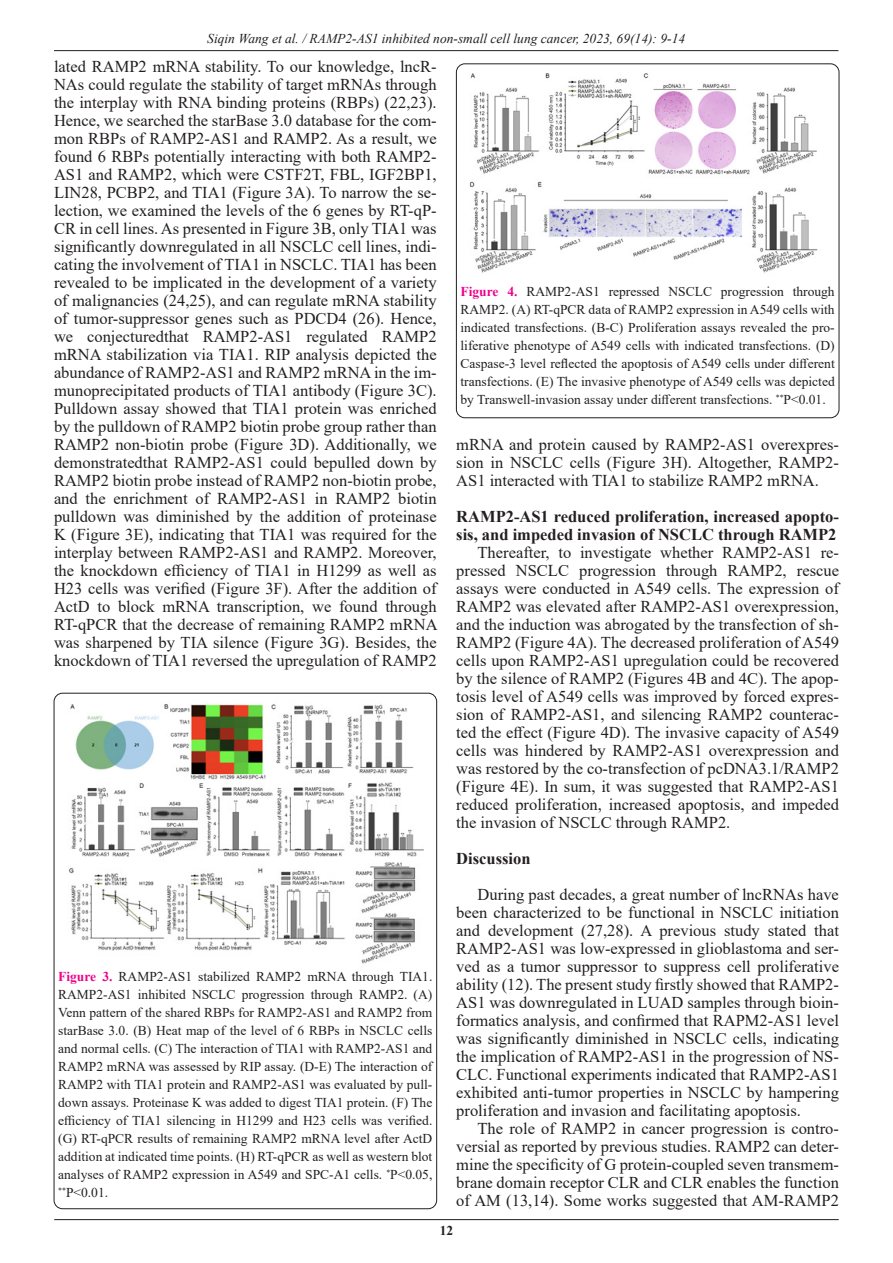
<style>
.page{position:relative;width:893px;height:1263px;background:#fff}
.page>*{position:absolute;margin:0;border:0;box-sizing:border-box;transform-origin:0 0}
.t1{font:16.5px/18px "Times New Roman";color:#231f20;text-align:justify}
.t2{font:700 16.5px/18px "Times New Roman";color:#231f20}
.t3{font:13.5px/18px "Times New Roman";color:#231f20;text-align:justify}
.t4{font:italic 13.5px "Times New Roman";color:#231f20}
.t5{font:700 13.5px "Times New Roman";color:#231f20}
.s1{font-weight:700;color:#ed028c}
</style>
<div class="page">
<hr style="left:54px;top:50px;width:784px;height:1px;background:#231f20">
<hr style="left:54px;top:1219px;width:785px;height:1px;background:#231f20">
<img style="left:68px;top:704px;width:356px;height:260px">
<div style="left:456px;top:64px;width:383px;height:354px;border:1px solid #231f20;border-radius:9px"></div>
<img style="left:469px;top:73px;width:349px;height:200px">
<p class="t4" style="left:207px;top:29px;width:479px">Siqin Wang et al. / RAMP2-AS1 inhibited non-small cell lung cancer, 2023, 69(14): 9-14</p>
<p class="t1" style="left:54px;top:57px;width:385px">lated RAMP2 mRNA stability. To our knowledge, lncR-NAs could regulate the stability of target mRNAs through the interplay with RNA binding proteins (RBPs) (22,23).<br>Hence, we searched the starBase 3.0 database for the com&shy;mon RBPs of RAMP2-AS1 and RAMP2. As a result, we found 6 RBPs potentially interacting with both RAMP2- AS1 and RAMP2, which were CSTF2T, FBL, IGF2BP1, LIN28, PCBP2, and TIA1 (Figure 3A). To narrow the se&shy;lection, we examined the levels of the 6 genes by RT-qP-CR in cell lines. As presented in Figure 3B, only TIA1 was significantly downregulated in all NSCLC cell lines, indi&shy;cating the involvement of TIA1 in NSCLC. TIA1 has been revealed to be implicated in the development of a variety of malignancies (24,25), and can regulate mRNA stability of tumor-suppressor genes such as PDCD4 (26). Hence, we conjecturedthat RAMP2-AS1 regulated RAMP2 mRNA stabilization via TIA1. RIP analysis depicted the abundance of RAMP2-AS1 and RAMP2 mRNA in the im&shy;munoprecipitated products of TIA1 antibody (Figure 3C).<br>Pulldown assay showed that TIA1 protein was enriched by the pulldown of RAMP2 biotin probe group rather than RAMP2 non-biotin probe (Figure 3D). Additionally, we demonstratedthat RAMP2-AS1 could bepulled down by RAMP2 biotin probe instead of RAMP2 non-biotin probe, and the enrichment of RAMP2-AS1 in RAMP2 biotin pulldown was diminished by the addition of proteinase K (Figure 3E), indicating that TIA1 was required for the interplay between RAMP2-AS1 and RAMP2. Moreover, the knockdown efficiency of TIA1 in H1299 as well as H23 cells was verified (Figure 3F). After the addition of ActD to block mRNA transcription, we found through RT-qPCR that the decrease of remaining RAMP2 mRNA was sharpened by TIA silence (Figure 3G). Besides, the knockdown of TIA1 reversed the upregulation of RAMP2</p>
<p class="t3" style="left:460px;top:282px;width:376px"><span class="s1">Figure 4.</span> RAMP2-AS1 repressed NSCLC progression through RAMP2. (A) RT-qPCR data of RAMP2 expression in A549 cells with indicated transfections. (B-C) Proliferation assays revealed the pro&shy;liferative phenotype of A549 cells with indicated transfections. (D)<br>Caspase-3 level reflected the apoptosis of A549 cells under different transfections. (E) The invasive phenotype of A549 cells was depicted by Transwell-invasion assay under different transfections. <sup>**</sup>P&lt;0.01.</p>
<p class="t1" style="left:456px;top:435px;width:384px">mRNA and protein caused by RAMP2-AS1 overexpres&shy;sion in NSCLC cells (Figure 3H). Altogether, RAMP2- AS1 interacted with TIA1 to stabilize RAMP2 mRNA.</p>
<p class="t2" style="left:456px;top:507px;width:384px">RAMP2-AS1 reduced proliferation, increased apopto&shy;sis, and impeded invasion of NSCLC through RAMP2</p>
<p class="t1" style="left:456px;top:543px;width:384px;text-indent:21px">Thereafter, to investigate whether RAMP2-AS1 re&shy;pressed NSCLC progression through RAMP2, rescue assays were conducted in A549 cells. The expression of RAMP2 was elevated after RAMP2-AS1 overexpression, and the induction was abrogated by the transfection of sh-RAMP2 (Figure 4A). The decreased proliferation of A549 cells upon RAMP2-AS1 upregulation could be recovered by the silence of RAMP2 (Figures 4B and 4C). The apop&shy;tosis level of A549 cells was improved by forced expres&shy;sion of RAMP2-AS1, and silencing RAMP2 counterac&shy;ted the effect (Figure 4D). The invasive capacity of A549 cells was hindered by RAMP2-AS1 overexpression and was restored by the co-transfection of pcDNA3.1/RAMP2 (Figure 4E). In sum, it was suggested that RAMP2-AS1 reduced proliferation, increased apoptosis, and impeded the invasion of NSCLC through RAMP2.</p>
<p class="t2" style="left:456px;top:849px;width:76px">Discussion</p>
<p class="t1" style="left:456px;top:885px;width:384px;text-indent:21px">During past decades, a great number of lncRNAs have been characterized to be functional in NSCLC initiation and development (27,28). A previous study stated that RAMP2-AS1 was low-expressed in glioblastoma and ser&shy;ved as a tumor suppressor to suppress cell proliferative ability (12). The present study firstly showed that RAMP2- AS1 was downregulated in LUAD samples through bioin&shy;formatics analysis, and confirmed that RAPM2-AS1 level was significantly diminished in NSCLC cells, indicating the implication of RAMP2-AS1 in the progression of NS-CLC. Functional experiments indicated that RAMP2-AS1 exhibited anti-tumor properties in NSCLC by hampering proliferation and invasion and facilitating apoptosis.</p>
<p class="t1" style="left:456px;top:1119px;width:384px;text-indent:21px">The role of RAMP2 in cancer progression is contro&shy;versial as reported by previous studies. RAMP2 can deter&shy;mine the specificity of G protein-coupled seven transmem&shy;brane domain receptor CLR and CLR enables the function of AM (13,14). Some works suggested that AM-RAMP2</p>
<p class="t3" style="left:58px;top:967px;width:376px"><span class="s1">Figure 3.</span> RAMP2-AS1 stabilized RAMP2 mRNA through TIA1.<br>RAMP2-AS1 inhibited NSCLC progression through RAMP2. (A)<br>Venn pattern of the shared RBPs for RAMP2-AS1 and RAMP2 from starBase 3.0. (B) Heat map of the level of 6 RBPs in NSCLC cells and normal cells. (C) The interaction of TIA1 with RAMP2-AS1 and RAMP2 mRNA was assessed by RIP assay. (D-E) The interaction of RAMP2 with TIA1 protein and RAMP2-AS1 was evaluated by pull&shy;down assays. Proteinase K was added to digest TIA1 protein. (F) The efficiency of TIA1 silencing in H1299 and H23 cells was verified. (G) RT-qPCR results of remaining RAMP2 mRNA level after ActD addition at indicated time points. (H) RT-qPCR as well as western blot analyses of RAMP2 expression in A549 and SPC-A1 cells. <sup>*</sup>P&lt;0.05, <sup>**</sup>P&lt;0.01.</p>
<p class="t5" style="left:440px;top:1220px;width:15px">12</p>
</div>
